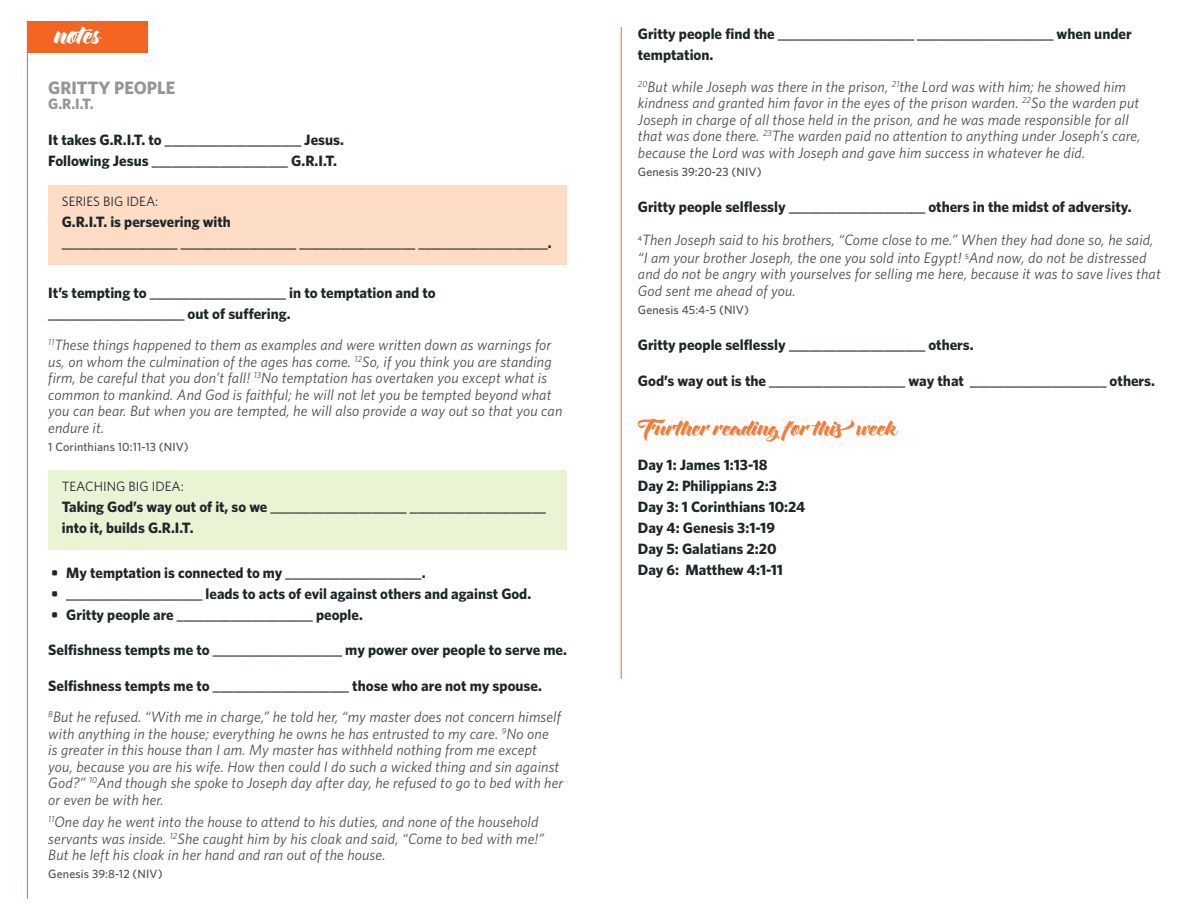
<style>
.page{position:relative;width:1188px;height:918px;background:#fff}
.page>*{position:absolute;margin:0;border:0;box-sizing:border-box;transform-origin:0 0}
.t1{font:24px "Zulia Pro";color:#fff}
.H1_after_list{font:21px "Zulia Pro";color:#f47c3b}
.Series_Title{font:700 18px "Whitney HTF";color:#939598}
.Scripture_Left_Last{font:italic 15px/16.5px "Whitney HTF";letter-spacing:.01em;color:#4b4c4d}
.Fillin_Bold{font:700 15px/21px "Whitney HTF";color:#1d2629}
.Scripture_Left{font:italic 15px/16.5px "Whitney HTF";letter-spacing:.01em;color:#4b4c4d}
.H1_after_list-2{font:700 15px/21px "Whitney HTF";color:#1d2629}
.Fillin_Bold_-pad_top{font:700 15px/21px "Whitney HTF";color:#1d2629}
.Series_Big_Idea{font:700 15px/21px "Whitney HTF";color:#1d2629}
.Teaching_Big_Idea{font:700 15px/21px "Whitney HTF";color:#1d2629}
.Message_Title{font:700 15px "Whitney HTF";color:#939598}
.Teaching_Big_Idea_He{font:13.5px "Whitney HTF";color:#1d2629}
.Series_Big_Idea_Head{font:13.5px "Whitney HTF";color:#1d2629}
.Scripture_Reference{font:500 12px "Whitney HTF";letter-spacing:.01em;color:#4b4c4d}
</style>
<div class="page">
<div style="left:27px;top:21px;width:121px;height:31px;background:#f36421"></div>
<hr style="left:27px;top:21px;width:1px;height:878px;background:#f36421">
<div style="left:48px;top:185px;width:519px;height:24px;background:#fddcc5"></div>
<div style="left:48px;top:200px;width:519px;height:64px;background:#fddcc5"></div>
<div style="left:48px;top:470px;width:519px;height:24px;background:#eaf3d4"></div>
<div style="left:48px;top:485px;width:519px;height:64px;background:#eaf3d4"></div>
<hr style="left:621px;top:27px;width:1px;height:652px;background:#f36421">
<p class="t1" style="left:54px;top:21px;width:49px">notes</p>
<p class="Series_Title" style="left:48px;top:77px;width:129px">GRITTY PEOPLE</p>
<p class="Message_Title" style="left:48px;top:95px;width:47px">G.R.I.T.</p>
<p class="Fillin_Bold" style="left:48px;top:129px;width:297px">It takes G.R.I.T. to ____________________ Jesus.<br>Following Jesus ____________________ G.R.I.T.</p>
<p class="Series_Big_Idea_Head" style="left:62px;top:194px;width:98px">SERIES BIG IDEA:</p>
<p class="Series_Big_Idea" style="left:62px;top:211px;width:491px">G.R.I.T. is persevering with<br>_________________ _________________ _________________ ___________________.</p>
<p class="Fillin_Bold_-pad_top" style="left:48px;top:282px;width:389px">It’s tempting to ____________________ in to temptation and to ____________________ out of suffering.</p>
<p class="Scripture_Left_Last" style="left:48px;top:337px;width:515px"><sup>11</sup>These things happened to them as examples and were written down as warnings for us, on whom the culmination of the ages has come. <sup>12</sup>So, if you think you are standing firm, be careful that you don’t fall! <sup>13</sup>No temptation has overtaken you except what is common to mankind. And God is faithful; he will not let you be tempted beyond what you can bear. But when you are tempted, he will also provide a way out so that you can endure it.</p>
<p class="Scripture_Reference" style="left:48px;top:439px;width:142px">1 Corinthians 10:11-13 (NIV)</p>
<p class="Teaching_Big_Idea_He" style="left:62px;top:479px;width:123px">TEACHING BIG IDEA:</p>
<p class="Teaching_Big_Idea" style="left:62px;top:496px;width:486px">Taking God’s way out of it, so we ____________________ ____________________ into it, builds G.R.I.T.</p>
<p class="H1_after_list-2" style="left:51px;top:562px;width:376px">• My temptation is connected to my ____________________.</p>
<p class="H1_after_list-2" style="left:51px;top:583px;width:481px">• ____________________ leads to acts of evil against others and against God.</p>
<p class="H1_after_list-2" style="left:51px;top:604px;width:313px">• Gritty people are ____________________ people.</p>
<p class="Fillin_Bold_-pad_top" style="left:48px;top:639px;width:520px">Selfishness tempts me to ___________________ my power over people to serve me.</p>
<p class="Fillin_Bold" style="left:48px;top:675px;width:495px">Selfishness tempts me to ____________________ those who are not my spouse.</p>
<p class="Scripture_Left" style="left:48px;top:709px;width:517px"><sup>8</sup>But he refused. “With me in charge,” he told her, “my master does not concern himself with anything in the house; everything he owns he has entrusted to my care. <sup>9</sup>No one<br>is greater in this house than I am. My master has withheld nothing from me except you, because you are his wife. How then could I do such a wicked thing and sin against God?” <sup>10</sup>And though she spoke to Joseph day after day, he refused to go to bed with her or even be with her.</p>
<p class="Scripture_Left_Last" style="left:48px;top:814px;width:497px"><sup>11</sup>One day he went into the house to attend to his duties, and none of the household servants was inside. <sup>12</sup>She caught him by his cloak and said, “Come to bed with me!”<br>But he left his cloak in her hand and ran out of the house.</p>
<p class="Scripture_Reference" style="left:48px;top:867px;width:116px">Genesis 39:8-12 (NIV)</p>
<p class="Fillin_Bold" style="left:638px;top:23px;width:495px">Gritty people find the ____________________ ____________________ when under temptation.</p>
<p class="Scripture_Left_Last" style="left:638px;top:78px;width:504px"><sup>20</sup>But while Joseph was there in the prison, <sup>21</sup>the Lord was with him; he showed him kindness and granted him favor in the eyes of the prison warden. <sup>22</sup>So the warden put Joseph in charge of all those held in the prison, and he was made responsible for all that was done there. <sup>23</sup>The warden paid no attention to anything under Joseph’s care, because the Lord was with Joseph and gave him success in whatever he did.</p>
<p class="Scripture_Reference" style="left:638px;top:164px;width:125px">Genesis 39:20-23 (NIV)</p>
<p class="Fillin_Bold" style="left:638px;top:196px;width:495px">Gritty people selflessly ____________________ others in the midst of adversity.</p>
<p class="Scripture_Left_Last" style="left:638px;top:230px;width:517px;line-height:18px"><sup>4</sup>Then Joseph said to his brothers, “Come close to me.” When they had done so, he said, “I am your brother Joseph, the one you sold into Egypt! <sup>5</sup>And now, do not be distressed</p>
<p class="Scripture_Left_Last" style="left:638px;top:266px;width:524px">and do not be angry with yourselves for selling me here, because it was to save lives that<br>God sent me ahead of you.</p>
<p class="Scripture_Reference" style="left:638px;top:302px;width:113px">Genesis 45:4-5 (NIV)</p>
<p class="Fillin_Bold" style="left:638px;top:334px;width:337px">Gritty people selflessly ____________________ others.</p>
<p class="Fillin_Bold" style="left:638px;top:370px;width:519px">God’s way out is the ____________________ way that ____________________ others.</p>
<p class="H1_after_list" style="left:638px;top:416px;width:261px">Further reading for this week</p>
<p class="H1_after_list-2" style="left:638px;top:454px;width:169px">Day 1: James 1:13-18<br>Day 2: Philippians 2:3<br>Day 3: 1 Corinthians 10:24<br>Day 4: Genesis 3:1-19<br>Day 5: Galatians 2:20<br>Day 6: Matthew 4:1-11</p>
</div>
